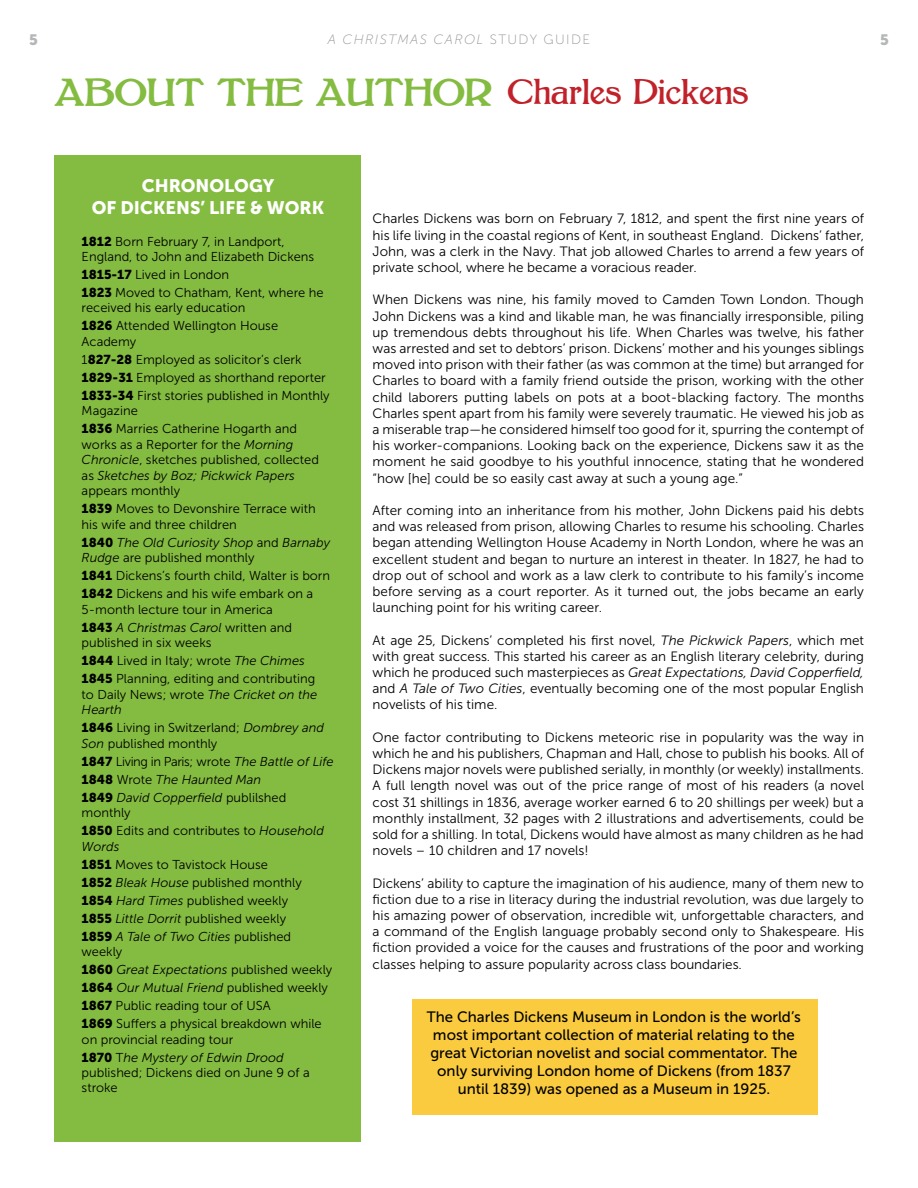
<style>
.page{position:relative;width:918px;height:1188px;background:#fff}
.page>*{position:absolute;margin:0;border:0;box-sizing:border-box;transform-origin:0 0}
.t1{font:700 30px "Bolton Titling";color:#84bc41}
.t2{font:18px/21.6px "Museo Sans 900";color:#fff;text-align:center}
.t3{font:15px/18px "Museo Sans 500";color:#000;text-align:center}
.t4{font:15px "Museo Sans 900";color:#b4b6b8}
.t5{font:13.5px/16.2px "Museo Sans 300";color:#000;text-align:justify}
.t6{font:italic 13.5px "Museo Sans 100";letter-spacing:.1em;color:#939598}
.t7{font:12.9px/18px "Museo Sans 300";color:#000}
.t8{font:italic 12.9px/15.5px "Museo Sans 300";color:#000}
.s1{font-style:normal}
.s2{font-family:"Bolton";font-weight:400;color:#c12129}
.s3{font-family:"Museo Sans 900"}
.s4{font-style:italic}
.s5{font-family:"Museo Sans 900";font-style:normal}
</style>
<div class="page">
<div style="left:412px;top:1000px;width:406px;height:115px;background:#facb3f"></div>
<div style="left:55px;top:155px;width:306px;height:986px;background:#84bc41"></div>
<p class="t4" style="left:29px;top:31px;width:10px">5</p>
<p class="t6" style="left:328px;top:32px;width:264px">A CHRISTMAS CAROL <span class="s1">STUDY GUIDE</span></p>
<p class="t4" style="left:880px;top:31px;width:10px">5</p>
<h1 class="t1" style="left:54px;top:76px;width:696px">ABOUT THE AUTHOR <span class="s2">Charles Dickens</span></h1>
<h2 class="t2" style="left:92px;top:175px;width:234px">CHRONOLOGY<br>OF DICKENS’ LIFE &amp; WORK</h2>
<p class="t7" style="left:82px;top:233px;width:234px;line-height:15.5px"><span class="s3">1812</span> Born February 7, in Landport,<br>England, to John and Elizabeth Dickens</p>
<p class="t7" style="left:82px;top:266px;width:244px"><span class="s3">1815-17</span> Lived in London<br><span class="s3">1823</span> Moved to Chatham, Kent, where he</p>
<p class="t7" style="left:82px;top:299px;width:198px">received his early education<br><span class="s3">1826</span> Attended Wellington House</p>
<p class="t7" style="left:82px;top:333px;width:250px">Academy<br>1<span class="s3">827-28</span> Employed as solicitor’s clerk<br><span class="s3">1829-31</span> Employed as shorthand reporter<br><span class="s3">1833-34</span> First stories published in Monthly</p>
<p class="t7" style="left:82px;top:402px;width:217px">Magazine<br><span class="s3">1836</span> Marries Catherine Hogarth and</p>
<p class="t7" style="left:82px;top:437px;width:239px;line-height:15.5px">works as a Reporter for the <span class="s4">Morning<br>Chronicle</span>, sketches published, collected as <span class="s4">Sketches by Boz; Pickwick Papers </span>appears monthly</p>
<p class="t7" style="left:82px;top:501px;width:236px;line-height:15.5px"><span class="s3">1839</span> Moves to Devonshire Terrace with his wife and three children</p>
<p class="t8" style="left:82px;top:535px;width:250px"><span class="s5">1840</span> The Old Curiosity Shop <span class="s1">and</span> Barnaby<br>Rudge <span class="s1">are published monthly</span></p>
<p class="t7" style="left:82px;top:567px;width:250px"><span class="s3">1841</span> Dickens’s fourth child, Walter is born<br><span class="s3">1842</span> Dickens and his wife embark on a</p>
<p class="t7" style="left:82px;top:600px;width:212px">5-month lecture tour in America<br><span class="s3">1843</span> <span class="s4">A Christmas Carol</span> written and</p>
<p class="t7" style="left:82px;top:634px;width:235px">published in six weeks<br><span class="s3">1844</span> Lived in Italy; wrote <span class="s4">The Chimes<br></span><span class="s3">1845</span> Planning, editing and contributing</p>
<p class="t8" style="left:82px;top:687px;width:237px"><span class="s1">to Daily News; wrote</span> The Cricket on the<br>Hearth</p>
<p class="t7" style="left:82px;top:720px;width:244px;line-height:15.5px"><span class="s3">1846</span> Living in Switzerland; <span class="s4">Dombrey and<br>Son</span> published monthly</p>
<p class="t8" style="left:82px;top:752px;width:254px;line-height:18px"><span class="s5">1847</span> <span class="s1">Living in Paris; wrote</span> The Battle of Life<br><span class="s5">1848</span> <span class="s1">Wrote</span> The Haunted Man<br><span class="s5">1849</span> David Copperfield <span class="s1">publilshed</span></p>
<p class="t7" style="left:82px;top:804px;width:244px">monthly<br><span class="s3">1850</span> Edits and contributes to <span class="s4">Household</span></p>
<p class="t7" style="left:82px;top:837px;width:222px"><span class="s4">Words<br></span><span class="s3">1851</span> Moves to Tavistock House<br><span class="s3">1852</span> <span class="s4">Bleak House</span> published monthly<br><span class="s3">1854</span> <span class="s4">Hard Times</span> published weekly<br><span class="s3">1855</span> <span class="s4">Little Dorrit</span> published weekly<br><span class="s3">1859</span> <span class="s4">A Tale of Two Cities</span> published</p>
<p class="t7" style="left:82px;top:943px;width:252px">weekly<br><span class="s3">1860</span> <span class="s4">Great Expectations</span> published weekly<br><span class="s3">1864</span> <span class="s4">Our Mutual Friend</span> published weekly<br><span class="s3">1867</span> Public reading tour of USA<br><span class="s3">1869</span> Suffers a physical breakdown while</p>
<p class="t7" style="left:82px;top:1030px;width:204px">on provincial reading tour<br><span class="s3">1870</span> T<span class="s4">he Mystery of Edwin Drood</span></p>
<p class="t7" style="left:82px;top:1065px;width:230px;line-height:15.5px">published; Dickens died on June 9 of a stroke</p>
<p class="t5" style="left:373px;top:211px;width:493px">Charles Dickens was born on February 7, 1812, and spent the first nine years of his life living in the coastal regions of Kent, in southeast England. Dickens’ father, John, was a clerk in the Navy. That job allowed Charles to arrend a few years of private school, where he became a voracious reader.</p>
<p class="t5" style="left:373px;top:292px;width:493px">When Dickens was nine, his family moved to Camden Town London. Though John Dickens was a kind and likable man, he was financially irresponsible, piling up tremendous debts throughout his life. When Charles was twelve, his father was arrested and set to debtors’ prison. Dickens’ mother and his younges siblings moved into prison with their father (as was common at the time) but arranged for Charles to board with a family friend outside the prison, working with the other child laborers putting labels on pots at a boot-blacking factory. The months Charles spent apart from his family were severely traumatic. He viewed his job as a miserable trap—he considered himself too good for it, spurring the contempt of his worker-companions. Looking back on the experience, Dickens saw it as the moment he said goodbye to his youthful innocence, stating that he wondered “how [he] could be so easily cast away at such a young age.”</p>
<p class="t5" style="left:373px;top:502px;width:493px">After coming into an inheritance from his mother, John Dickens paid his debts and was released from prison, allowing Charles to resume his schooling. Charles began attending Wellington House Academy in North London, where he was an excellent student and began to nurture an interest in theater. In 1827, he had to drop out of school and work as a law clerk to contribute to his family’s income before serving as a court reporter. As it turned out, the jobs became an early launching point for his writing career.</p>
<p class="t5" style="left:373px;top:632px;width:493px">At age 25, Dickens’ completed his first novel, <span class="s4">The Pickwick Papers</span>, which met with great success. This started his career as an English literary celebrity, during which he produced such masterpieces as <span class="s4">Great Expectations, David Copperfield, </span>and <span class="s4">A Tale of Two Cities</span>, eventually becoming one of the most popular English novelists of his time.</p>
<p class="t5" style="left:373px;top:729px;width:493px">One factor contributing to Dickens meteoric rise in popularity was the way in which he and his publishers, Chapman and Hall, chose to publish his books. All of Dickens major novels were published serially, in monthly (or weekly) installments.<br>A full length novel was out of the price range of most of his readers (a novel cost 31 shillings in 1836, average worker earned 6 to 20 shillings per week) but a monthly installment, 32 pages with 2 illustrations and advertisements, could be sold for a shilling. In total, Dickens would have almost as many children as he had novels – 10 children and 17 novels!</p>
<p class="t5" style="left:373px;top:875px;width:493px">Dickens’ ability to capture the imagination of his audience, many of them new to fiction due to a rise in literacy during the industrial revolution, was due largely to his amazing power of observation, incredible wit, unforgettable characters, and a command of the English language probably second only to Shakespeare. His fiction provided a voice for the causes and frustrations of the poor and working classes helping to assure popularity across class boundaries.</p>
<p class="t3" style="left:427px;top:1008px;width:376px">The Charles Dickens Museum in London is the world’s most important collection of material relating to the great Victorian novelist and social commentator. The only surviving London home of Dickens (from 1837 until 1839) was opened as a Museum in 1925.</p>
</div>
